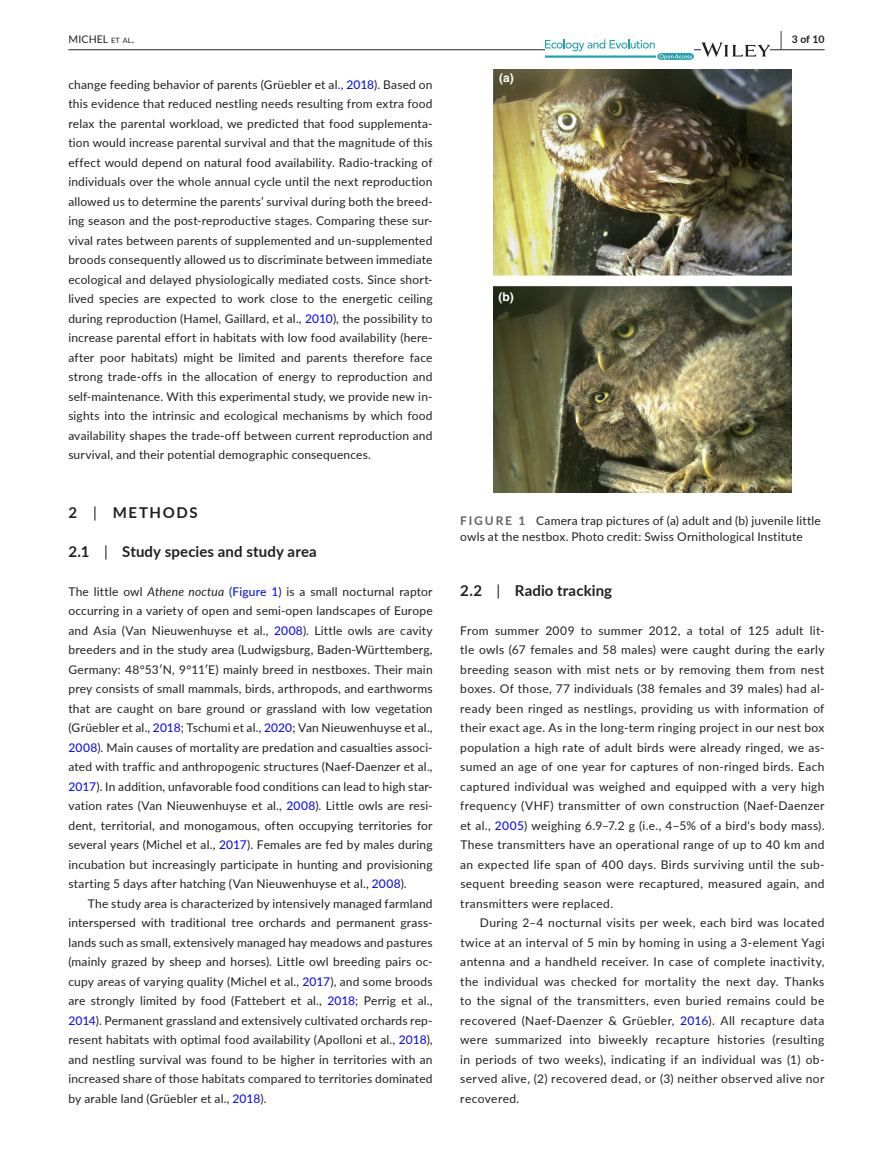
<style>
.page{position:relative;width:893px;height:1174px;background:#fff}
.page>*{position:absolute;margin:0;border:0;box-sizing:border-box;transform-origin:0 0}
.t1{font:700 15px "Lato";letter-spacing:.01em;color:#231f20}
.t2{font:700 15px "Lato";letter-spacing:.11em;color:#231f20}
.t3{font:12px/19.5px "Lato";letter-spacing:.015em;color:#231f20;text-align:justify}
.t4{font:700 12px "Helvetica";color:#fff}
.t5{font:10.5px "Lato";letter-spacing:.015em;color:#231f20}
.t6{font:700 10.5px "Lato";color:#231f20}
.s1{font-size:7.35px}
.s2{font-size:19.5px}
.s3{color:#00f}
.s4{font-weight:400}
.s5{font-style:italic}
.s6{font-weight:700;color:#636366}
</style>
<div class="page">
<hr style="left:68px;top:49px;width:756px;height:1px;background:#231f20">
<svg style="left:545px;top:39px;width:149px;height:21px"></svg>
<svg style="left:701px;top:42px;width:69px;height:15px"></svg>
<img style="left:494px;top:69px;width:297px;height:423px">
<p class="t5" style="left:68px;top:31px;width:67px">MICHEL <span class="s1">et al</span>.</p>
<p class="t6" style="left:780px;top:31px;width:46px"><span class="s2">|</span> 3 of 10</p>
<p class="t3" style="left:68px;top:74px;width:366px">change feeding behavior of parents (Grüebler et al., <span class="s3">2018</span>). Based on this evidence that reduced nestling needs resulting from extra food relax the parental workload, we predicted that food supplementa&shy;tion would increase parental survival and that the magnitude of this effect would depend on natural food availability. Radio-tracking of individuals over the whole annual cycle until the next reproduction allowed us to determine the parents’ survival during both the breed&shy;ing season and the post-reproductive stages. Comparing these sur&shy;vival rates between parents of supplemented and un-supplemented broods consequently allowed us to discriminate between immediate ecological and delayed physiologically mediated costs. Since short&shy;lived species are expected to work close to the energetic ceiling during reproduction (Hamel, Gaillard, et al., <span class="s3">2010</span>), the possibility to increase parental effort in habitats with low food availability (here&shy;after poor habitats) might be limited and parents therefore face strong trade-offs in the allocation of energy to reproduction and self-maintenance. With this experimental study, we provide new in&shy;sights into the intrinsic and ecological mechanisms by which food availability shapes the trade-off between current reproduction and survival, and their potential demographic consequences.</p>
<p class="t4" style="left:499px;top:70px;width:16px">(a)</p>
<p class="t4" style="left:498px;top:289px;width:17px">(b)</p>
<p class="t2" style="left:68px;top:501px;width:131px">2 <span class="s4">|</span> METHODS</p>
<p class="t1" style="left:68px;top:540px;width:250px">2.1 <span class="s4">|</span> Study species and study area</p>
<p class="t3" style="left:68px;top:581px;width:366px">The little owl <span class="s5">Athene noctua</span> <span class="s3">(Figure 1</span>) is a small nocturnal raptor occurring in a variety of open and semi-open landscapes of Europe and Asia (Van Nieuwenhuyse et al., <span class="s3">2008</span>). Little owls are cavity breeders and in the study area (Ludwigsburg, Baden-Württemberg, Germany: 48°53′N, 9°11′E) mainly breed in nestboxes. Their main prey consists of small mammals, birds, arthropods, and earthworms that are caught on bare ground or grassland with low vegetation (Grüebler et al., <span class="s3">2018</span>; Tschumi et al., <span class="s3">2020</span>; Van Nieuwenhuyse et al., <span class="s3">2008</span>). Main causes of mortality are predation and casualties associ&shy;ated with traffic and anthropogenic structures (Naef-Daenzer et al., <span class="s3">2017</span>). In addition, unfavorable food conditions can lead to high star&shy;vation rates (Van Nieuwenhuyse et al., <span class="s3">2008</span>). Little owls are resi&shy;dent, territorial, and monogamous, often occupying territories for several years (Michel et al., <span class="s3">2017</span>). Females are fed by males during incubation but increasingly participate in hunting and provisioning starting 5 days after hatching (Van Nieuwenhuyse et al., <span class="s3">2008</span>).</p>
<p class="t3" style="left:68px;top:893px;width:366px;text-indent:20px">The study area is characterized by intensively managed farmland interspersed with traditional tree orchards and permanent grass&shy;lands such as small, extensively managed hay meadows and pastures (mainly grazed by sheep and horses). Little owl breeding pairs oc&shy;cupy areas of varying quality (Michel et al., <span class="s3">2017</span>), and some broods are strongly limited by food (Fattebert et al., <span class="s3">2018</span>; Perrig et al., <span class="s3">2014</span>). Permanent grassland and extensively cultivated orchards rep&shy;resent habitats with optimal food availability (Apolloni et al., <span class="s3">2018</span>), and nestling survival was found to be higher in territories with an increased share of those habitats compared to territories dominated by arable land (Grüebler et al., <span class="s3">2018</span>).</p>
<p class="t3" style="left:460px;top:512px;width:362px;line-height:16.5px"><span class="s6">FIGURE 1</span> Camera trap pictures of (a) adult and (b) juvenile little owls at the nestbox. Photo credit: Swiss Ornithological Institute</p>
<p class="t1" style="left:460px;top:579px;width:153px">2.2 <span class="s4">|</span> Radio tracking</p>
<p class="t3" style="left:460px;top:620px;width:366px">From summer 2009 to summer 2012, a total of 125 adult lit&shy;tle owls (67 females and 58 males) were caught during the early breeding season with mist nets or by removing them from nest boxes. Of those, 77 individuals (38 females and 39 males) had al&shy;ready been ringed as nestlings, providing us with information of their exact age. As in the long-term ringing project in our nest box population a high rate of adult birds were already ringed, we as&shy;sumed an age of one year for captures of non-ringed birds. Each captured individual was weighed and equipped with a very high frequency (VHF) transmitter of own construction (Naef-Daenzer et al., <span class="s3">2005</span>) weighing 6.9–7.2 g (i.e., 4–5% of a bird's body mass).<br>These transmitters have an operational range of up to 40 km and an expected life span of 400 days. Birds surviving until the sub&shy;sequent breeding season were recaptured, measured again, and transmitters were replaced.</p>
<p class="t3" style="left:460px;top:912px;width:366px;text-indent:20px">During 2–4 nocturnal visits per week, each bird was located twice at an interval of 5 min by homing in using a 3-element Yagi antenna and a handheld receiver. In case of complete inactivity, the individual was checked for mortality the next day. Thanks to the signal of the transmitters, even buried remains could be recovered (Naef-Daenzer &amp; Grüebler, <span class="s3">2016</span>). All recapture data were summarized into biweekly recapture histories (resulting in periods of two weeks), indicating if an individual was (1) ob&shy;served alive, (2) recovered dead, or (3) neither observed alive nor recovered.</p>
</div>
